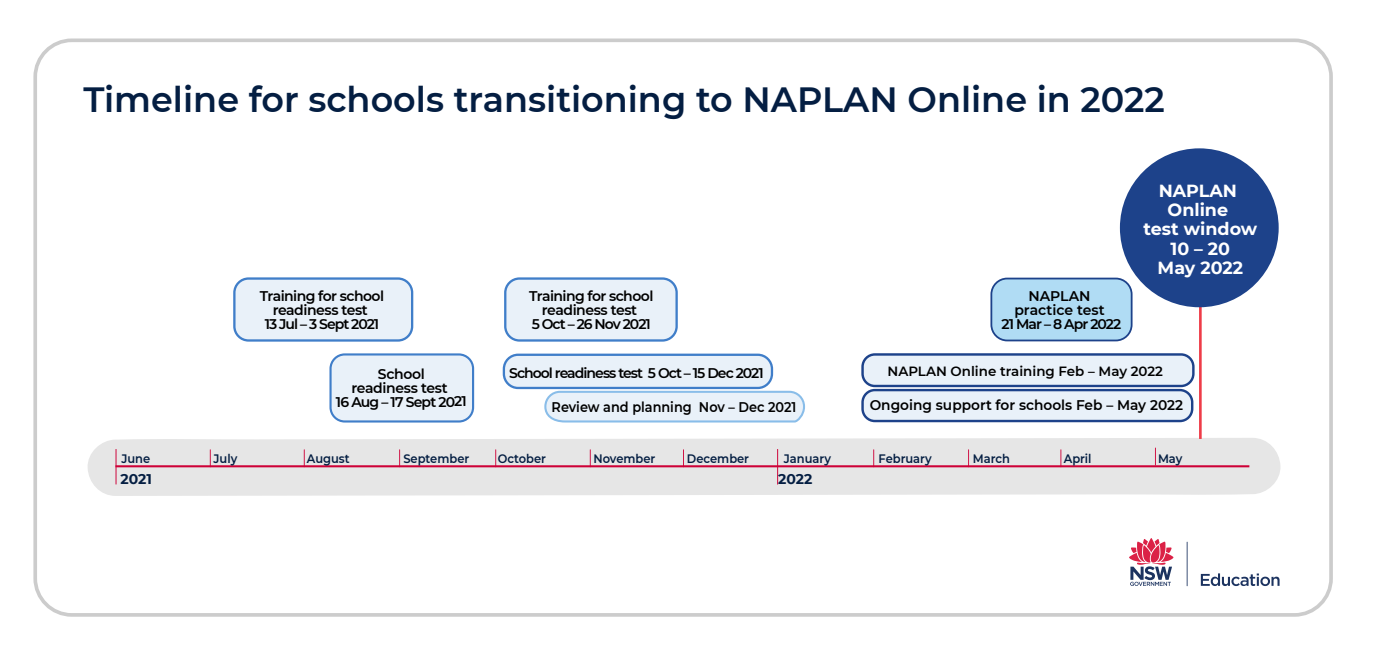
<style>
.page{position:relative;width:1374px;height:658px;background:#fff}
.page>*{position:absolute;margin:0;border:0;box-sizing:border-box;transform-origin:0 0}
.t1{font:600 35px "Montserrat";color:#041e42}
.t2{font:700 17.5px/19.2px "Montserrat";color:#fff;text-align:center}
.t3{font:600 14px/14px "Montserrat";letter-spacing:-.035em;color:#000;text-align:center}
.t4{font:600 14px "Montserrat";color:#000}
.t5{font:600 14px "Montserrat";letter-spacing:-.07em;color:#000}
.t6{font:600 14px/14px "Montserrat";letter-spacing:-.01em;color:#000;text-align:center}
.t7{font:600 14px "Montserrat";color:#000;scale:.92 1}
.t8{font:700 14px "Montserrat";color:#041e42}
.t9{font:600 13.47px "Montserrat";color:#000}
.t10{font:600 12.25px "Montserrat";color:#041e42;scale:.94 1}
</style>
<div class="page">
<div style="left:87px;top:437px;width:1194px;height:58px;background:#e6e6e6"></div>
<hr style="left:115px;top:465px;width:1134px;height:2px;background:#ce0037">
<svg style="left:777px;top:448px;width:1px;height:36px"></svg>
<svg style="left:210px;top:449px;width:1px;height:17px"></svg>
<svg style="left:304px;top:449px;width:1px;height:17px"></svg>
<svg style="left:399px;top:449px;width:1px;height:17px"></svg>
<svg style="left:495px;top:449px;width:1px;height:17px"></svg>
<svg style="left:968px;top:449px;width:1px;height:16px"></svg>
<svg style="left:1060px;top:449px;width:1px;height:17px"></svg>
<svg style="left:683px;top:449px;width:1px;height:16px"></svg>
<svg style="left:590px;top:449px;width:1px;height:17px"></svg>
<svg style="left:873px;top:449px;width:1px;height:17px"></svg>
<svg style="left:1155px;top:447px;width:1px;height:18px"></svg>
<svg style="left:116px;top:448px;width:1px;height:36px"></svg>
<div style="left:33px;top:38px;width:1300px;height:578px;border:4px solid #ccc;border-radius:36px"></div>
<svg style="left:1186px;top:542px;width:1px;height:44px"></svg>
<svg style="left:1129px;top:538px;width:45px;height:47px"></svg>
<svg style="left:1201px;top:573px;width:78px;height:12px"></svg>
<div style="left:862px;top:390px;width:330px;height:31px;background:#e9f1f9;border-radius:12px"></div>
<div style="left:861px;top:388px;width:332px;height:34px;border:2px solid #1d428a;border-radius:12px"></div>
<hr style="left:1199px;top:297px;width:2px;height:141px;background:#ee3c48">
<div style="left:1120px;top:148px;width:158px;height:159px;background:#1d428a;border-radius:50%"></div>
<div style="left:991px;top:278px;width:140px;height:62px;background:#b0dcf4;border-radius:16px"></div>
<div style="left:990px;top:277px;width:142px;height:64px;border:2px solid #1d428a;border-radius:16px"></div>
<div style="left:862px;top:354px;width:331px;height:32px;background:#e9f1f9;border-radius:12px"></div>
<div style="left:861px;top:353px;width:333px;height:34px;border:2px solid #1d428a;border-radius:12px"></div>
<svg style="left:543px;top:389px;width:262px;height:34px;background:#deebf7"></svg>
<div style="left:330px;top:354px;width:143px;height:67px;background:#e9f1f9;border-radius:14px"></div>
<div style="left:329px;top:353px;width:145px;height:69px;border:2px solid #407ec9;border-radius:14px"></div>
<div style="left:234px;top:278px;width:178px;height:62px;background:#e9f1f9;border-radius:14px"></div>
<div style="left:233px;top:277px;width:180px;height:64px;border:2px solid #407ec9;border-radius:14px"></div>
<div style="left:505px;top:278px;width:172px;height:62px;background:#e9f1f9;border-radius:14px"></div>
<div style="left:504px;top:277px;width:174px;height:64px;border:2px solid #407ec9;border-radius:14px"></div>
<div style="left:504px;top:354px;width:268px;height:34px;background:#e9f1f9;border-radius:14px"></div>
<div style="left:503px;top:353px;width:270px;height:36px;border:2px solid #407ec9;border-radius:14px"></div>
<h1 class="t1" style="left:83px;top:75px;width:1083px">Timeline for schools transitioning to NAPLAN Online in 2022</h1>
<p class="t3" style="left:260px;top:288px;width:126px">Training for school readiness test<br>13 Jul – 3 Sept 2021</p>
<p class="t3" style="left:336px;top:366px;width:133px">School<br>readiness test<br>16 Aug – 17 Sept 2021</p>
<p class="t3" style="left:529px;top:288px;width:126px">Training for school readiness test<br>5 Oct – 26 Nov 2021</p>
<p class="t5" style="left:509px;top:362px;width:256px">School readiness test 5 Oct – 15 Dec 2021</p>
<p class="t7" style="left:552px;top:397px;width:268px">Review and planning Nov – Dec 2021</p>
<p class="t2" style="left:1143px;top:180px;width:115px">NAPLAN<br>Online<br>test window<br>10 – 20<br>May 2022</p>
<p class="t6" style="left:1001px;top:288px;width:121px">NAPLAN practice test<br>21 Mar – 8 Apr 2022</p>
<p class="t9" style="left:887px;top:361px;width:277px">NAPLAN Online training Feb – May 2022</p>
<p class="t4" style="left:870px;top:395px;width:315px">Ongoing support for schools Feb – May 2022</p>
<p class="t10" style="left:121px;top:450px;width:32px">June</p>
<p class="t10" style="left:213px;top:450px;width:27px">July</p>
<p class="t10" style="left:307px;top:450px;width:47px">August</p>
<p class="t10" style="left:403px;top:450px;width:72px">September</p>
<p class="t10" style="left:498px;top:450px;width:53px">October</p>
<p class="t10" style="left:593px;top:450px;width:67px">November</p>
<p class="t10" style="left:687px;top:450px;width:68px">December</p>
<p class="t10" style="left:784px;top:450px;width:52px">January</p>
<p class="t10" style="left:878px;top:450px;width:58px">February</p>
<p class="t10" style="left:973px;top:450px;width:41px">March</p>
<p class="t10" style="left:1064px;top:450px;width:31px">April</p>
<p class="t10" style="left:1158px;top:450px;width:27px">May</p>
<p class="t8" style="left:121px;top:468px;width:33px">2021</p>
<p class="t8" style="left:778px;top:468px;width:36px">2022</p>
</div>
